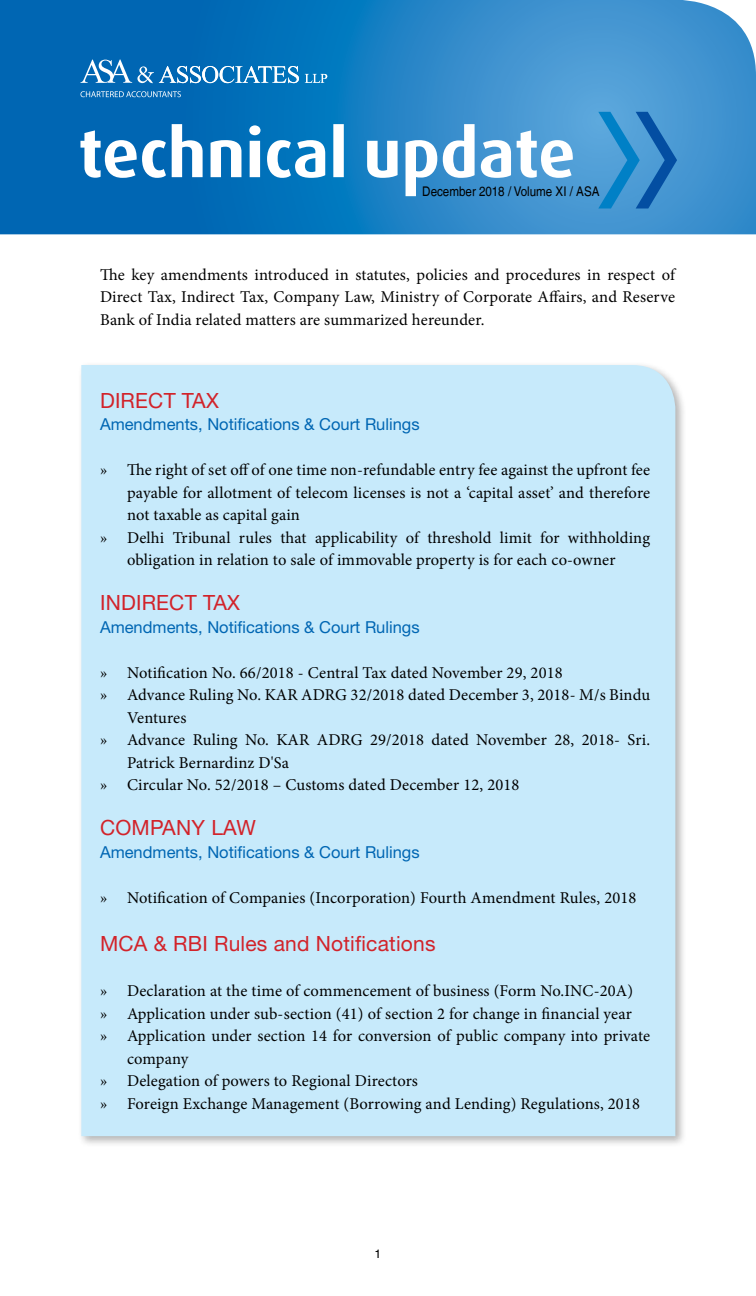
<style>
.page{position:relative;width:756px;height:1296px;background:#fff}
.page>*{position:absolute;margin:0;border:0;box-sizing:border-box;transform-origin:0 0}
.t1{font:21px "Helvetica Neue";letter-spacing:.01em;color:#d2232a}
.t2{font:16.5px/22.5px "Minion Pro";letter-spacing:.01em;color:#000;text-align:justify}
.t3{font:16.5px "Helvetica Neue";color:#0066b3}
.t4{font:13.35px "Helvetica LT";color:#000;scale:.87 1}
.t5{font:12px "Helvetica";color:#000}
</style>
<div class="page">
<div style="left:77px;top:361px;width:610px;height:787px;background:#000;opacity:.3"></div>
<div style="left:81px;top:365px;width:594px;height:771px;background:#c7eafb"></div>
<svg style="left:0;top:0;width:756px;height:234px;background:#2280c3"></svg>
<svg style="left:598px;top:112px;width:79px;height:97px;background:#368ccb"></svg>
<svg style="left:80px;top:124px;width:493px;height:72px"></svg>
<svg style="left:80px;top:59px;width:247px;height:24px;background:#388cc6"></svg>
<svg style="left:80px;top:91px;width:101px;height:6px"></svg>
<p class="t4" style="left:422px;top:184px;width:205px">December 2018 / Volume XI / ASA</p>
<p class="t2" style="left:100px;top:263px;width:577px">The key amendments introduced in statutes, policies and procedures in respect of Direct Tax, Indirect Tax, Company Law, Ministry of Corporate Affairs, and Reserve Bank of India related matters are summarized hereunder.</p>
<p class="t1" style="left:100px;top:388px;width:120px">DIRECT TAX</p>
<p class="t3" style="left:100px;top:415px;width:321px">Amendments, Notifications &amp; Court Rulings</p>
<p class="t2" style="left:100px;top:459px;width:552px">» The right of set off of one time non-refundable entry fee against the upfront fee</p>
<p class="t2" style="left:127px;top:481px;width:525px">payable for allotment of telecom licenses is not a ‘capital asset’ and therefore</p>
<p class="t2" style="left:127px;top:504px;width:175px">not taxable as capital gain</p>
<p class="t2" style="left:100px;top:526px;width:552px">» Delhi Tribunal rules that applicability of threshold limit for withholding</p>
<p class="t2" style="left:127px;top:549px;width:490px">obligation in relation to sale of immovable property is for each co-owner</p>
<p class="t1" style="left:100px;top:590px;width:141px">INDIRECT TAX</p>
<p class="t3" style="left:100px;top:617px;width:321px">Amendments, Notifications &amp; Court Rulings</p>
<p class="t2" style="left:100px;top:661px;width:464px">» Notification No. 66/2018 - Central Tax dated November 29, 2018</p>
<p class="t2" style="left:100px;top:684px;width:552px">» Advance Ruling No. KAR ADRG 32/2018 dated December 3, 2018- M/s Bindu</p>
<p class="t2" style="left:127px;top:706px;width:61px">Ventures</p>
<p class="t2" style="left:100px;top:729px;width:552px">» Advance Ruling No. KAR ADRG 29/2018 dated November 28, 2018- Sri.</p>
<p class="t2" style="left:127px;top:751px;width:164px">Patrick Bernardinz D'Sa</p>
<p class="t2" style="left:100px;top:774px;width:421px">» Circular No. 52/2018 – Customs dated December 12, 2018</p>
<p class="t1" style="left:100px;top:815px;width:158px">COMPANY LAW</p>
<p class="t3" style="left:100px;top:842px;width:321px">Amendments, Notifications &amp; Court Rulings</p>
<p class="t2" style="left:100px;top:886px;width:538px">» Notification of Companies (Incorporation) Fourth Amendment Rules, 2018</p>
<p class="t1" style="left:100px;top:931px;width:337px">MCA &amp; RBI Rules and Notifications</p>
<p class="t2" style="left:100px;top:980px;width:535px">» Declaration at the time of commencement of business (Form No.INC-20A)</p>
<p class="t2" style="left:100px;top:1002px;width:533px">» Application under sub-section (41) of section 2 for change in financial year</p>
<p class="t2" style="left:100px;top:1025px;width:552px">» Application under section 14 for conversion of public company into private</p>
<p class="t2" style="left:127px;top:1047px;width:63px">company</p>
<p class="t2" style="left:100px;top:1070px;width:320px">» Delegation of powers to Regional Directors</p>
<p class="t2" style="left:100px;top:1092px;width:542px">» Foreign Exchange Management (Borrowing and Lending) Regulations, 2018</p>
<p class="t5" style="left:375px;top:1247px;width:8px">1</p>
</div>
